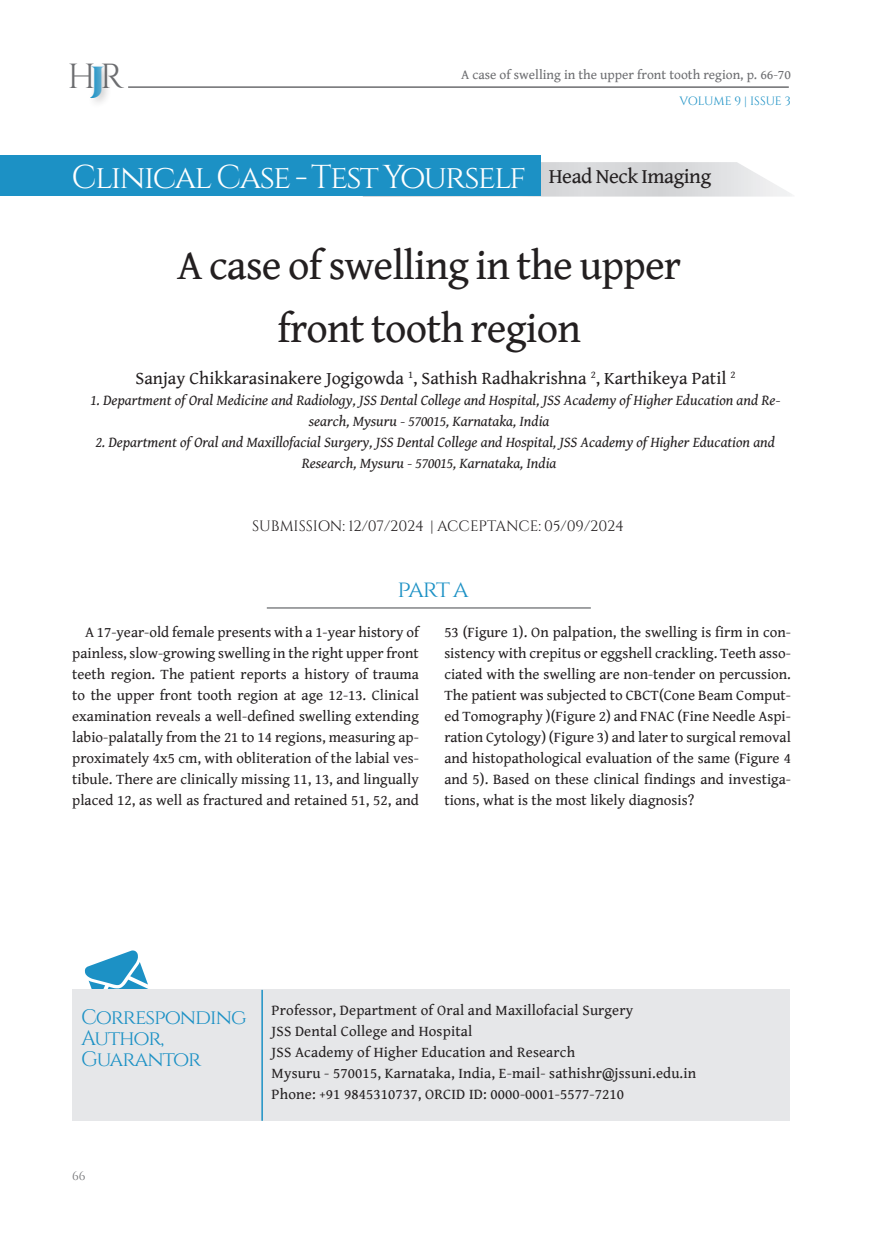
<style>
.page{position:relative;width:893px;height:1234px;background:#fff}
.page>*{position:absolute;margin:0;border:0;box-sizing:border-box;transform-origin:0 0}
.Titlos{font:42px/63px "Gentium Book Basic";letter-spacing:-.02em;color:#231f20;text-align:center}
.t1{font:34.8px "Cinzel";color:#6c6d70}
.Reff{font:33px "Cinzel";letter-spacing:-.05em;color:#fff}
.Reff-2{font:24px "Cinzel";color:#1c91c5}
.Reff-3{font:21px/21px "Cinzel";letter-spacing:-.05em;color:#1c91c5}
.Titlos-2{font:21px "Gentium Book Basic";letter-spacing:-.02em;color:#231f20}
.t2{font:18px "Gentium Book Basic";color:#231f20}
.t3{font:15px/21px "Gentium Book Basic";letter-spacing:.01em;color:#231f20;text-align:justify}
.t4{font:italic 15px/21px "Gentium Book Basic";color:#231f20}
.TEXT_new{font:15px "Cinzel";color:#231f20}
.t5{font:13.5px "Gentium Book Basic";color:#6c6d70}
.t6{font:12px "Cinzel";letter-spacing:-.015em;color:#1c91c5}
.t7{font:12px "Cinzel";color:#6c6d70}
.s1{font-weight:900;color:#1c91c5}
</style>
<div class="page">
<hr style="left:128px;top:86px;width:661px;height:2px;background:#6c6d70">
<div style="left:87px;top:61px;width:27px;height:47px;background:#231f20;opacity:.25"></div>
<svg style="left:540px;top:162px;width:252px;height:34px;background:#dcdee0"></svg>
<div style="left:0;top:156px;width:540px;height:40px;background:#1c91c5"></div>
<hr style="left:267px;top:607px;width:324px;height:1px;background:#828487">
<svg style="left:85px;top:950px;width:63px;height:38px"></svg>
<div style="left:72px;top:988px;width:718px;height:132px;background:#e6e7e9"></div>
<hr style="left:261px;top:989px;width:2px;height:131px;background:#1c91c5">
<h2 class="t1" style="left:68px;top:56px;width:58px">H<span class="s1">J</span>R</h2>
<p class="t5" style="left:461px;top:65px;width:331px">A case of swelling in the upper front tooth region, p. 66-70</p>
<p class="t6" style="left:679px;top:94px;width:113px">VOLUME 9 | ISSUE 3</p>
<p class="Reff" style="left:72px;top:157px;width:456px">Clinical Case - Test Yourself</p>
<p class="Titlos-2" style="left:549px;top:160px;width:164px">Head Neck Imaging</p>
<p class="Titlos" style="left:177px;top:233px;width:505px">A case of swelling in the upper front tooth region</p>
<p class="t2" style="left:136px;top:365px;width:601px">Sanjay Chikkarasinakere Jogigowda <sup>1</sup>, Sathish Radhakrishna <sup>2</sup>, Karthikeya Patil <sup>2</sup></p>
<p class="t4" style="left:309px;top:389px;width:473px;text-indent:-218px">1. Department of Oral Medicine and Radiology, JSS Dental College and Hospital, JSS Academy of Higher Education and Re&shy;search, Mysuru - 570015, Karnataka, India</p>
<p class="t4" style="left:302px;top:431px;width:475px;text-indent:-206px">2. Department of Oral and Maxillofacial Surgery, JSS Dental College and Hospital, JSS Academy of Higher Education and<br>Research, Mysuru - 570015, Karnataka, India</p>
<p class="TEXT_new" style="left:252px;top:517px;width:373px">SUBMISSION: 12/07/2024 | ACCEPTANCE: 05/09/2024</p>
<p class="Reff-2" style="left:397px;top:575px;width:73px">part a</p>
<p class="t3" style="left:72px;top:620px;width:348px;text-indent:13px">A 17-year-old female presents with a 1-year history of painless, slow-growing swelling in the right upper front teeth region. The patient reports a history of trauma to the upper front tooth region at age 12-13. Clinical examination reveals a well-defined swelling extending labio-palatally from the 21 to 14 regions, measuring ap&shy;proximately 4x5 cm, with obliteration of the labial ves&shy;tibule. There are clinically missing 11, 13, and lingually placed 12, as well as fractured and retained 51, 52, and</p>
<p class="t3" style="left:444px;top:620px;width:348px">53 (Figure 1). On palpation, the swelling is firm in con&shy;sistency with crepitus or eggshell crackling. Teeth asso&shy;ciated with the swelling are non-tender on percussion.<br>The patient was subjected to CBCT(Cone Beam Comput&shy;ed Tomography )(Figure 2) and FNAC (Fine Needle Aspi&shy;ration Cytology) (Figure 3) and later to surgical removal and histopathological evaluation of the same (Figure 4 and 5). Based on these clinical findings and investiga&shy;tions, what is the most likely diagnosis?</p>
<p class="Reff-3" style="left:81px;top:1006px;width:167px">Corresponding<br>Author,<br>Guarantor</p>
<p class="t3" style="left:272px;top:998px;width:363px">Professor, Department of Oral and Maxillofacial Surgery</p>
<p class="t3" style="left:272px;top:1019px;width:202px">JSS Dental College and Hospital</p>
<p class="t3" style="left:272px;top:1040px;width:305px">JSS Academy of Higher Education and Research</p>
<p class="t3" style="left:272px;top:1061px;width:426px">Mysuru - 570015, Karnataka, India, E-mail- sathishr@jssuni.edu.in</p>
<p class="t3" style="left:272px;top:1082px;width:354px">Phone: +91 9845310737, ORCID ID: 0000-0001-5577-7210</p>
<p class="t7" style="left:72px;top:1168px;width:15px">66</p>
</div>
